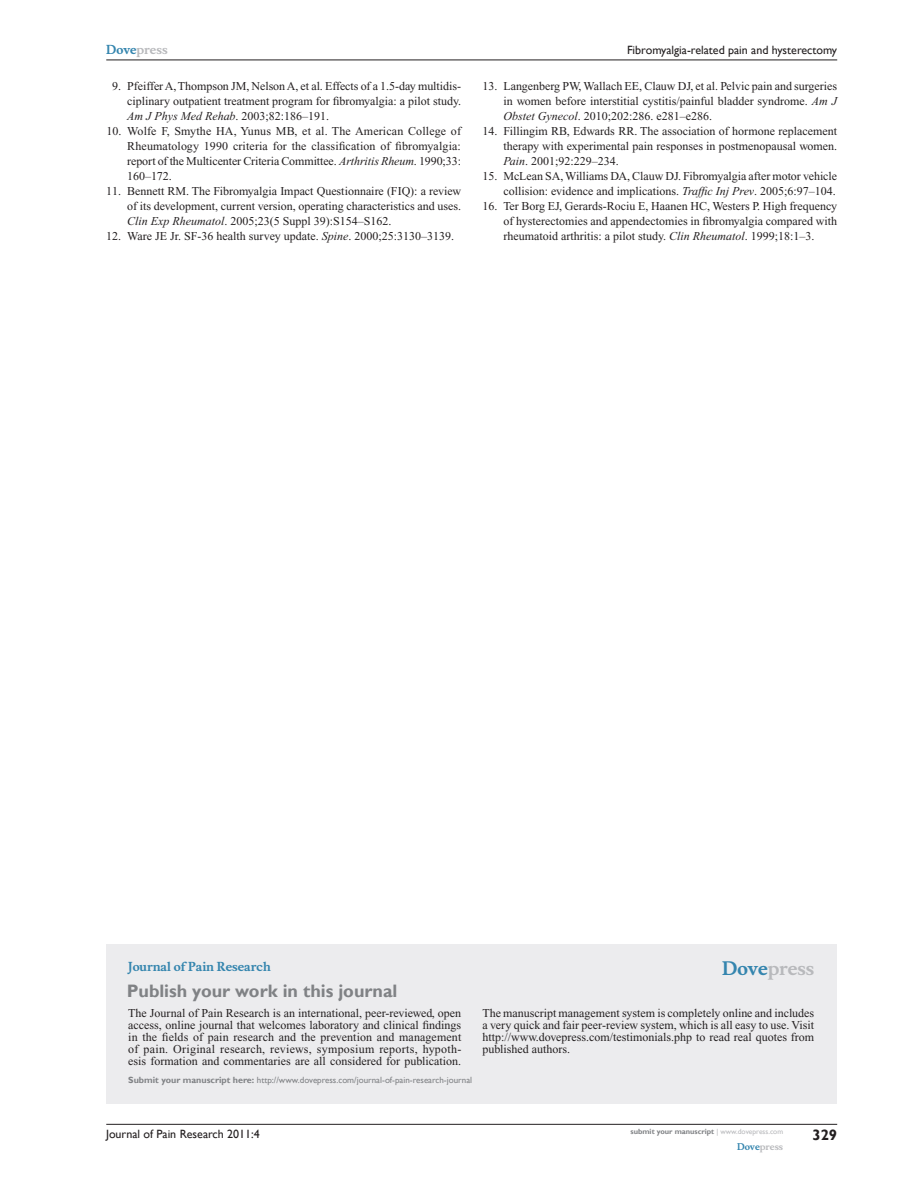
<style>
.page{position:relative;width:918px;height:1188px;background:#fff}
.page>*{position:absolute;margin:0;border:0;box-sizing:border-box;transform-origin:0 0}
.t1{font:700 18px "Gill Sans";color:#808285}
.t2{font:700 18px "Musee";color:#b8b9bc}
.t3{font:700 15px "Gill Sans";color:#231f20}
.t4{font:12px/15px "Times New Roman";color:#231f20;text-align:justify}
.t5{font:12px "Gill Sans";color:#231f20}
.t6{font:700 12px "Musee";color:#3485ae}
.t7{font:700 12px "Musee";color:#b8b9bc}
.t8{font:9px "Gill Sans";color:#808285}
.t9{font:700 9px "Musee";color:#b8b9bc}
.t10{font:700 7.5px "Gill Sans";color:#808285}
.s1{color:#3485ae}
.s2{font-style:italic}
.s3{font-weight:700}
.s4{font-weight:400;color:#b8b9bc}
</style>
<div class="page">
<div style="left:106px;top:944px;width:731px;height:159px;background:#ececee"></div>
<hr style="left:106px;top:1124px;width:731px;height:1px;background:#231f20">
<hr style="left:106px;top:60px;width:731px;height:1px;background:#231f20">
<p class="t7" style="left:106px;top:43px;width:63px"><span class="s1">Dove</span>press</p>
<p class="t4" style="left:127px;top:79px;width:335px;text-indent:-15px">9. Pfeiffer A, Thompson JM, Nelson A, et al. Effects of a 1.5-day multidis&shy;ciplinary outpatient treatment program for fibromyalgia: a pilot study.<br><span class="s2">Am J Phys Med Rehab</span>. 2003;82:186–191.</p>
<p class="t4" style="left:127px;top:124px;width:335px;text-indent:-21px">10. Wolfe F, Smythe HA, Yunus MB, et al. The American College of Rheumatology 1990 criteria for the classification of fibromyalgia: report of the Multicenter Criteria Committee. <span class="s2">Arthritis Rheum</span>. 1990;33:<br>160–172.</p>
<p class="t4" style="left:127px;top:184px;width:335px;text-indent:-21px">11. Bennett RM. The Fibromyalgia Impact Questionnaire (FIQ): a review of its development, current version, operating characteristics and uses.<br><span class="s2">Clin Exp Rheumatol</span>. 2005;23(5 Suppl 39):S154–S162.</p>
<p class="t4" style="left:106px;top:229px;width:349px">12. Ware JE Jr. SF-36 health survey update. <span class="s2">Spine</span>. 2000;25:3130–3139.</p>
<p class="t5" style="left:627px;top:43px;width:212px">Fibromyalgia-related pain and hysterectomy</p>
<p class="t4" style="left:503px;top:79px;width:335px;text-indent:-21px">13. Langenberg PW, Wallach EE, Clauw DJ, et al. Pelvic pain and surgeries in women before interstitial cystitis/painful bladder syndrome. <span class="s2">Am J Obstet Gynecol</span>. 2010;202:286. e281–e286.</p>
<p class="t4" style="left:503px;top:124px;width:335px;text-indent:-21px">14. Fillingim RB, Edwards RR. The association of hormone replacement therapy with experimental pain responses in postmenopausal women.<br><span class="s2">Pain</span>. 2001;92:229–234.</p>
<p class="t4" style="left:482px;top:169px;width:356px;text-align:right">15. McLean SA, Williams DA, Clauw DJ. Fibromyalgia after motor vehicle collision: evidence and implications. <span class="s2">Traffic Inj Prev</span>. 2005;6:97–104.</p>
<p class="t4" style="left:503px;top:199px;width:335px;text-indent:-21px">16. Ter Borg EJ, Gerards-Rociu E, Haanen HC, Westers P. High frequency of hysterectomies and appendectomies in fibromyalgia compared with rheumatoid arthritis: a pilot study. <span class="s2">Clin Rheumatol</span>. 1999;18:1–3.</p>
<p class="t6" style="left:128px;top:959px;width:144px">Journal of Pain Research</p>
<h1 class="t1" style="left:127px;top:980px;width:272px">Publish your work in this journal</h1>
<h1 class="t2" style="left:722px;top:958px;width:94px"><span class="s1">Dove</span>press</h1>
<p class="t4" style="left:128px;top:1007px;width:335px;line-height:12px">The Journal of Pain Research is an international, peer-reviewed, open access, online journal that welcomes laboratory and clinical findings in the fields of pain research and the prevention and management of pain. Original research, reviews, symposium reports, hypoth&shy;esis formation and commentaries are all considered for publication.</p>
<p class="t4" style="left:482px;top:1007px;width:333px;line-height:12px">The manuscript management system is completely online and includes a very quick and fair peer-review system, which is all easy to use. Visit http://www.dovepress.com/testimonials.php to read real quotes from published authors.</p>
<p class="t8" style="left:128px;top:1075px;width:345px"><span class="s3">Submit your manuscript here:</span> http://www.dovepress.com/journal-of-pain-research-journal</p>
<p class="t5" style="left:106px;top:1127px;width:155px">Journal of Pain Research 2011:4</p>
<p class="t10" style="left:631px;top:1127px;width:154px">submit your manuscript <span class="s4">| www.dovepress.com</span></p>
<p class="t9" style="left:737px;top:1141px;width:48px"><span class="s1">Dove</span>press</p>
<p class="t3" style="left:812px;top:1126px;width:26px">329</p>
</div>
